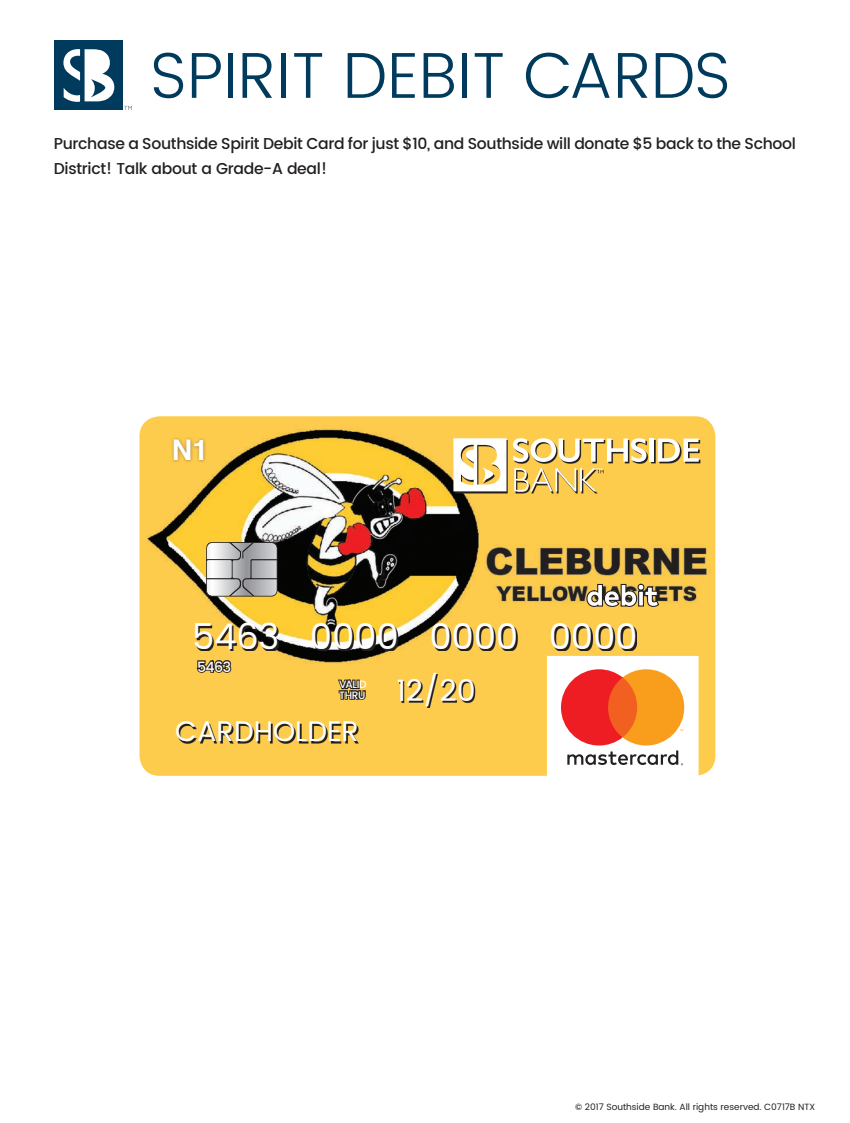
<style>
.page{position:relative;width:850px;height:1123px;background:#fff}
.page>*{position:absolute;margin:0;border:0;box-sizing:border-box;transform-origin:0 0}
.t1{font:300 64.8px "Poppins";color:#003a5d}
.t2{font:35.4px "Poppins";letter-spacing:-.01em;color:#fff}
.t3{font:30px "Poppins";color:#fff}
.t4{font:700 28.5px "Helvetica";color:#fff}
.t5{font:28.35px "Poppins";color:#fff}
.t6{font:500 15.75px/24px "Poppins";letter-spacing:-.02em;color:#231f20}
.t7{font:500 14.1px "Poppins";color:#fff}
.t8{font:500 10.65px/10.6px "Poppins";letter-spacing:-.04em;color:#fff}
.t9{font:9px "Poppins";color:#231f20}
</style>
<div class="page">
<img style="left:139px;top:416px;width:576px;height:359px">
<svg style="left:455px;top:440px;width:245px;height:53px;background:#ebbe4c"></svg>
<div style="left:54px;top:41px;width:68px;height:69px;background:#003a5d"></div>
<svg style="left:63px;top:49px;width:51px;height:53px"></svg>
<svg style="left:124px;top:106px;width:8px;height:4px"></svg>
<svg style="left:547px;top:655px;width:152px;height:121px"></svg>
<svg style="left:453px;top:438px;width:54px;height:53px"></svg>
<svg style="left:513px;top:438px;width:133px;height:24px"></svg>
<hr style="left:650px;top:438px;width:4px;height:23px;background:#fff">
<svg style="left:658px;top:438px;width:41px;height:23px"></svg>
<svg style="left:514px;top:468px;width:88px;height:23px;background:#e2c06d"></svg>
<svg style="left:178px;top:723px;width:181px;height:20px;background:#b7943e"></svg>
<svg style="left:196px;top:624px;width:441px;height:27px;background:#ae9146"></svg>
<svg style="left:399px;top:674px;width:77px;height:33px;background:#cea643"></svg>
<svg style="left:336px;top:678px;width:31px;height:22px"></svg>
<svg style="left:196px;top:656px;width:37px;height:18px"></svg>
<svg style="left:206px;top:542px;width:72px;height:54px;background:#b1b1b2"></svg>
<svg style="left:586px;top:583px;width:74px;height:24px"></svg>
<div style="left:170px;top:436px;width:36px;height:27px;background:#231f20;opacity:.44"></div>
<h1 class="t1" style="left:150px;top:29px;width:582px">SPIRIT DEBIT CARDS</h1>
<p class="t6" style="left:54px;top:132px;width:744px">Purchase a Southside Spirit Debit Card for just $10, and Southside will donate $5 back to the School<br>District! Talk about a Grade-A deal!</p>
<p class="t4" style="left:172px;top:426px;width:38px">N1</p>
<p class="t2" style="left:192px;top:611px;width:447px">5463 0000 0000 0000</p>
<p class="t3" style="left:396px;top:668px;width:81px">12/20</p>
<p class="t7" style="left:197px;top:656px;width:36px">5463</p>
<p class="t8" style="left:339px;top:679px;width:29px">VALID<br>THRU</p>
<p class="t5" style="left:175px;top:710px;width:185px">CARDHOLDER</p>
<p class="t9" style="left:575px;top:1099px;width:241px">© 2017 Southside Bank. All rights reserved. C0717B NTX</p>
</div>
